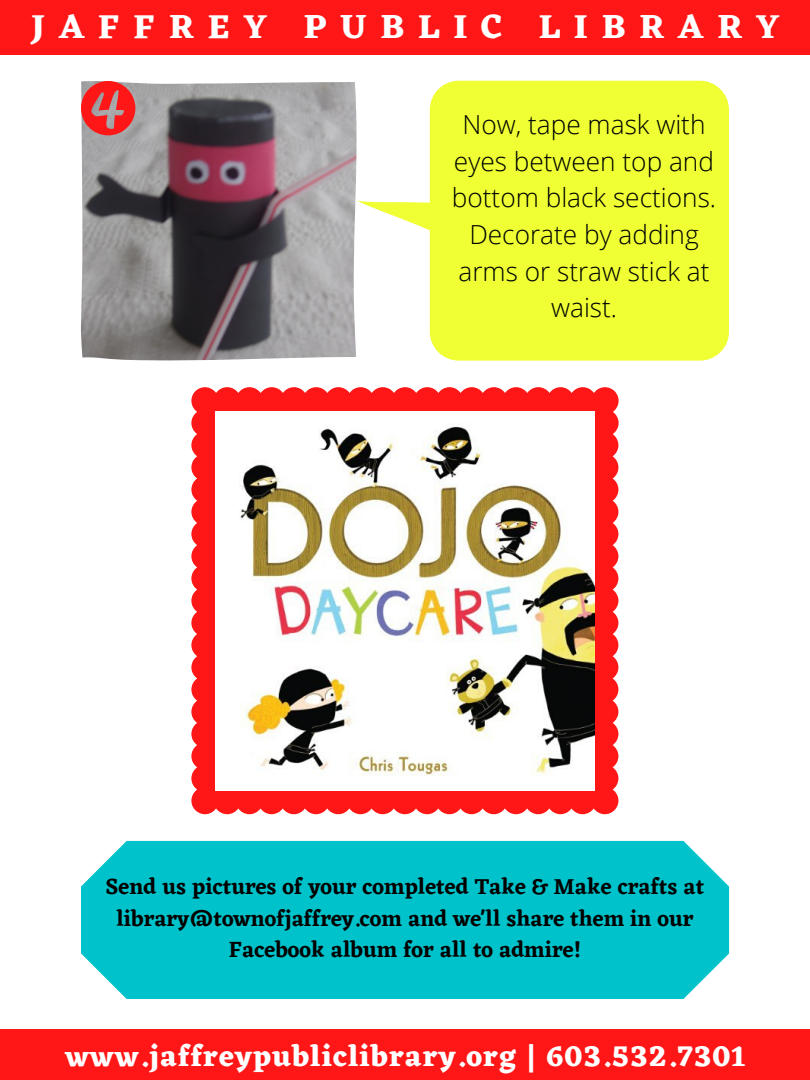
<style>
.page{position:relative;width:810px;height:1080px;background:#fff}
.page>*{position:absolute;margin:0;border:0;box-sizing:border-box;transform-origin:0 0}
.t1{font:700 34.56px "Eczar";letter-spacing:.4em;color:#fff}
.t2{font:700 29.88px "Eczar";letter-spacing:.035em;color:#fff}
.t3{font:300 26.25px/36.6px "Open Sans";color:#000;text-align:center}
.t4{font:600 22.5px/31.4px "Eczar";color:#000;text-align:center}
</style>
<div class="page">
<div style="left:0;top:0;width:810px;height:55px;background:#ff1616"></div>
<div style="left:0;top:1029px;width:810px;height:51px;background:#ff1616"></div>
<img style="left:81px;top:82px;width:275px;height:279px">
<svg style="left:356px;top:81px;width:373px;height:280px;fill:#efff33"></svg>
<svg style="left:81px;top:81px;width:54px;height:54px"></svg>
<div style="left:81px;top:841px;width:648px;height:158px;background:#00c2cb"></div>
<svg style="left:191px;top:387px;width:428px;height:427px;fill:#ff1616"></svg>
<img style="left:215px;top:411px;width:379px;height:379px">
<h1 class="t1" style="left:31px;top:6px;width:749px">JAFFREY PUBLIC LIBRARY</h1>
<p class="t3" style="left:452px;top:106px;width:266px">Now, tape mask with eyes between top and bottom black sections.<br>Decorate by adding arms or straw stick at waist.</p>
<p class="t4" style="left:106px;top:871px;width:600px">Send us pictures of your completed Take &amp; Make crafts at library@townofjaffrey.com and we'll share them in our<br>Facebook album for all to admire!</p>
<h2 class="t2" style="left:66px;top:1038px;width:681px">www.jaffreypubliclibrary.org | 603.532.7301</h2>
</div>
